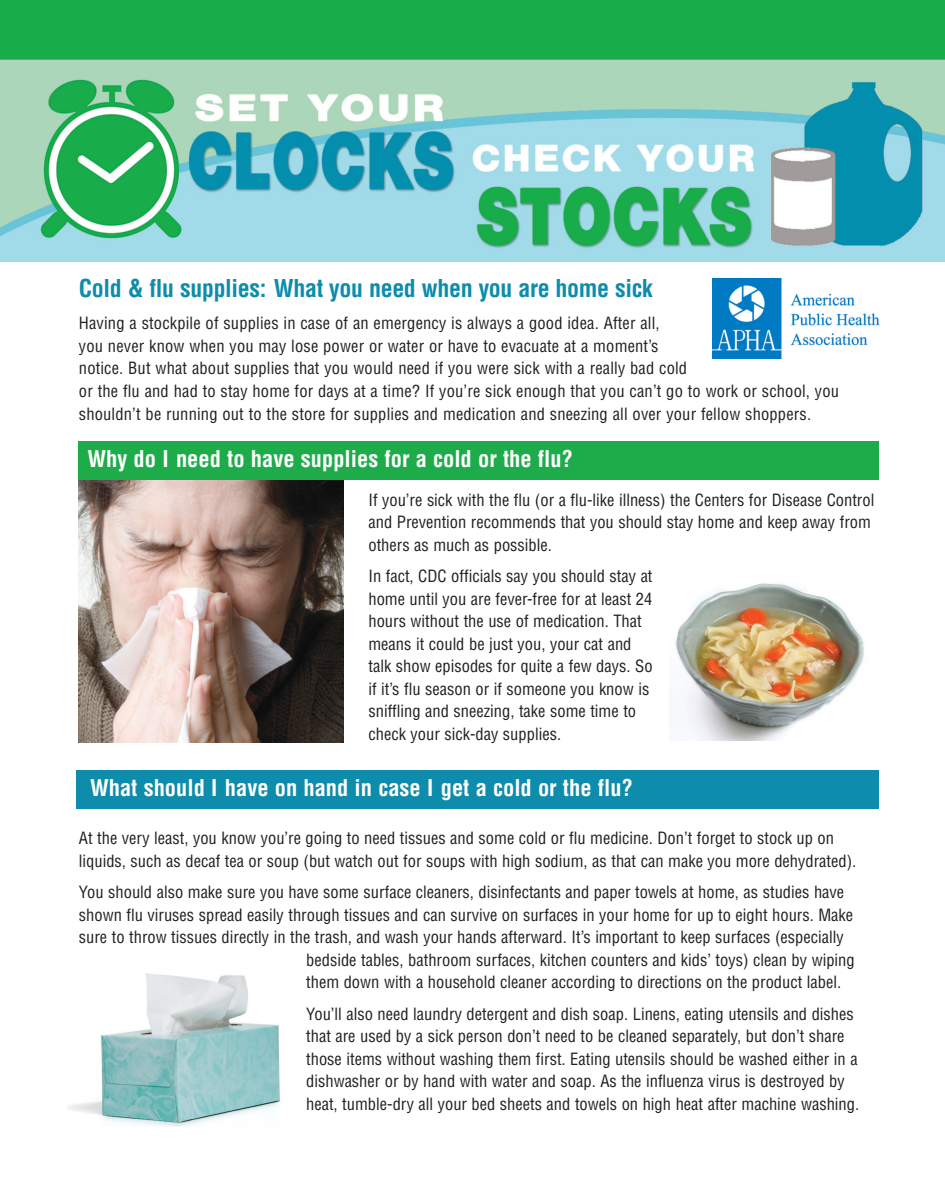
<style>
.page{position:relative;width:945px;height:1199px;background:#fff}
.page>*{position:absolute;margin:0;border:0;box-sizing:border-box;transform-origin:0 0}
.t1{font:700 condensed 24px "Helvetica";letter-spacing:-.015em;color:#0d8cac}
.t2{font:700 condensed 22.5px "Helvetica";color:#fff}
.t3{font:condensed 16.5px/22.5px "Helvetica";color:#231f20}
</style>
<div class="page">
<img style="left:79px;top:480px;width:264px;height:263px">
<img style="left:0;top:0;width:945px;height:262px">
<div style="left:79px;top:441px;width:800px;height:39px;background:#1eac4b"></div>
<img style="left:713px;top:278px;width:167px;height:81px">
<div style="left:76px;top:771px;width:803px;height:38px;background:#0d8cac"></div>
<img style="left:675px;top:583px;width:189px;height:157px">
<img style="left:68px;top:973px;width:213px;height:153px">
<h1 class="t1" style="left:79px;top:279px;width:575px">Cold &amp; flu supplies: What you need when you are home sick</h1>
<p class="t3" style="left:79px;top:313px;width:610px">Having a stockpile of supplies in case of an emergency is always a good idea. After all, you never know when you may lose power or water or have to evacuate at a moment’s notice. But what about supplies that you would need if you were sick with a really bad cold</p>
<p class="t3" style="left:79px;top:381px;width:762px">or the flu and had to stay home for days at a time? If you’re sick enough that you can’t go to work or school, you shouldn’t be running out to the store for supplies and medication and sneezing all over your fellow shoppers.</p>
<h2 class="t2" style="left:87px;top:450px;width:487px">Why do I need to have supplies for a cold or the flu?</h2>
<p class="t3" style="left:368px;top:490px;width:507px">If you’re sick with the flu (or a flu-like illness) the Centers for Disease Control and Prevention recommends that you should stay home and keep away from others as much as possible.</p>
<p class="t3" style="left:368px;top:566px;width:286px">In fact, CDC officials say you should stay at home until you are fever-free for at least 24 hours without the use of medication. That means it could be just you, your cat and talk show episodes for quite a few days. So if it’s flu season or if someone you know is sniffling and sneezing, take some time to check your sick-day supplies.</p>
<h2 class="t2" style="left:90px;top:779px;width:544px">What should I have on hand in case I get a cold or the flu?</h2>
<p class="t3" style="left:79px;top:828px;width:779px">At the very least, you know you’re going to need tissues and some cold or flu medicine. Don’t forget to stock up on liquids, such as decaf tea or soup (but watch out for soups with high sodium, as that can make you more dehydrated).</p>
<p class="t3" style="left:79px;top:882px;width:767px">You should also make sure you have some surface cleaners, disinfectants and paper towels at home, as studies have</p>
<p class="t3" style="left:79px;top:905px;width:776px">shown flu viruses spread easily through tissues and can survive on surfaces in your home for up to eight hours. Make</p>
<p class="t3" style="left:79px;top:927px;width:766px">sure to throw tissues directly in the trash, and wash your hands afterward. It’s important to keep surfaces (especially</p>
<p class="t3" style="left:306px;top:950px;width:550px">bedside tables, bathroom surfaces, kitchen counters and kids’ toys) clean by wiping</p>
<p class="t3" style="left:306px;top:972px;width:537px">them down with a household cleaner according to directions on the product label.</p>
<p class="t3" style="left:306px;top:1004px;width:555px">You’ll also need laundry detergent and dish soap. Linens, eating utensils and dishes that are used by a sick person don’t need to be cleaned separately, but don’t share those items without washing them first. Eating utensils should be washed either in a dishwasher or by hand with water and soap. As the influenza virus is destroyed by heat, tumble-dry all your bed sheets and towels on high heat after machine washing.</p>
</div>
